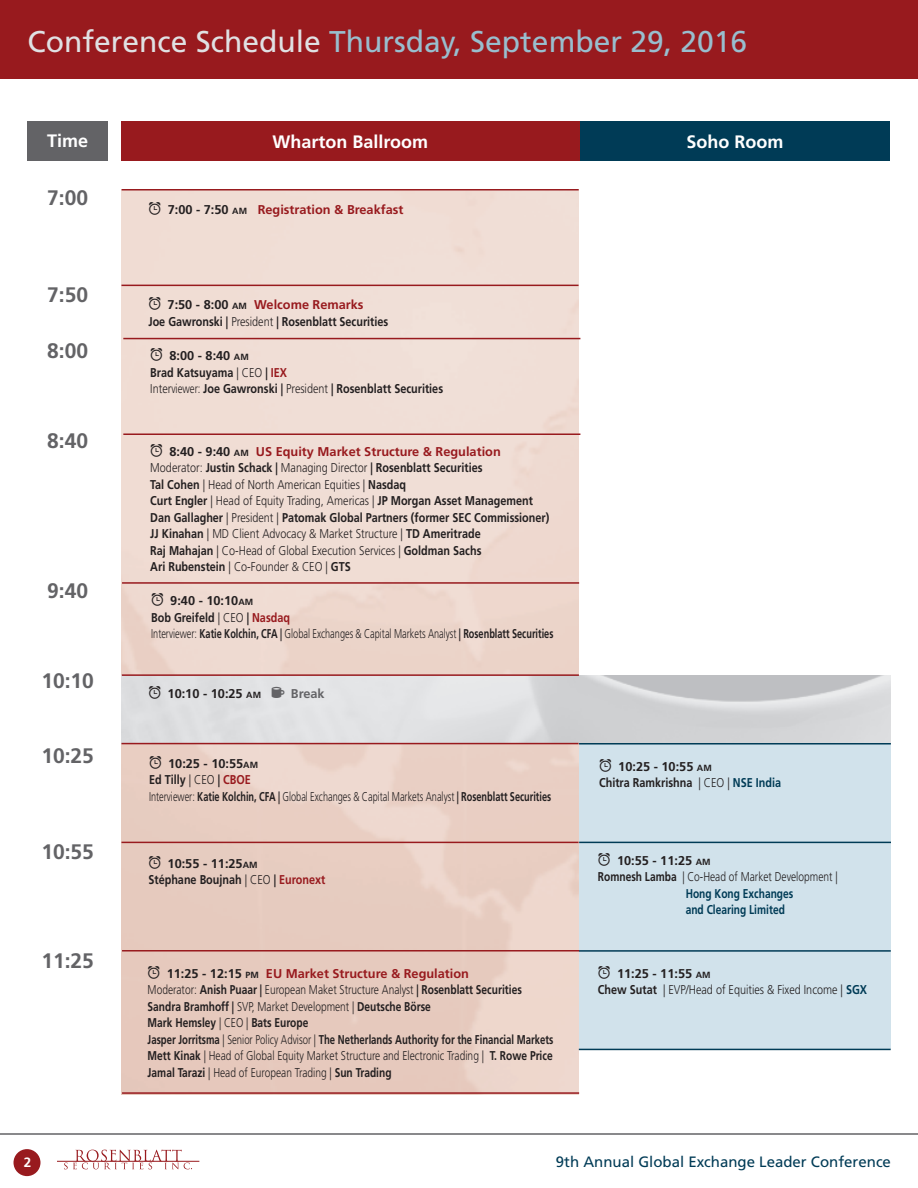
<style>
.page{position:relative;width:918px;height:1188px;background:#fff}
.page>*{position:absolute;margin:0;border:0;box-sizing:border-box;transform-origin:0 0}
.t1{font:30px "Frutiger";color:#99bece}
.bio_paragrah{font:700 21px "Frutiger";color:#636366}
.t2{font:700 18px "Frutiger";color:#fff}
.t3{font:15px "Frutiger";color:#003b56}
.t4{font:700 13.5px "Frutiger";color:#fff}
.t5{font:700 12.75px "Frutiger";color:#231f20;scale:.85 1}
.t6{font:300 12.75px "Frutiger";color:#231f20;scale:.8 1}
.t7{font:300 12.75px "Frutiger";color:#231f20;scale:.85 1}
.t8{font:300 12.75px "Frutiger";color:#231f20;scale:.72 1}
.t9{font:700 12.75px "Frutiger";color:#981a1e}
.t10{font:700 12.75px "Frutiger";color:#231f20}
.t11{font:700 12.75px "Frutiger";color:#231f20;scale:.75 1}
.t12{font:700 12.75px "Frutiger";color:#231f20;scale:.8 1}
.t13{font:700 12.75px "Frutiger";color:#003b56;scale:.8 1}
.t14{font:700 12.75px "Frutiger";color:#636366}
.s1{color:#e0e1e3}
.s2{color:#231f20}
.s3{font-size:8.85px;color:#231f20}
.s4{font-weight:300}
.s5{font-size:8.85px}
.s6{color:#981a1e}
.s7{font-weight:700}
.s8{color:#003b56}
.s9{font-weight:700;color:#003b56}
</style>
<div class="page">
<div style="left:14px;top:1149px;width:26px;height:27px;background:#981a1e;border-radius:50%"></div>
<svg style="left:64px;top:1150px;width:128px;height:19px"></svg>
<hr style="left:57px;top:1161px;width:142px;height:1px;background:#981a1e">
<hr style="left:0;top:1133px;width:918px;height:2px;background:#636366">
<div style="left:579px;top:744px;width:312px;height:305px;background:#d1e2eb"></div>
<div style="left:0;top:0;width:918px;height:79px;background:#981a1e"></div>
<div style="left:579px;top:122px;width:311px;height:39px;background:#003b56"></div>
<div style="left:27px;top:121px;width:81px;height:39px;background:#636366"></div>
<hr style="left:579px;top:743px;width:312px;height:2px;background:#003b56">
<hr style="left:579px;top:842px;width:312px;height:1px;background:#003b56">
<hr style="left:579px;top:950px;width:312px;height:2px;background:#003b56">
<hr style="left:579px;top:1049px;width:312px;height:1px;background:#003b56">
<div style="left:121px;top:122px;width:459px;height:39px;background:#981a1e"></div>
<hr style="left:121px;top:285px;width:458px;height:1px;background:#981a1e">
<hr style="left:123px;top:338px;width:457px;height:1px;background:#981a1e">
<hr style="left:123px;top:433px;width:457px;height:2px;background:#981a1e">
<hr style="left:122px;top:582px;width:457px;height:2px;background:#981a1e">
<hr style="left:122px;top:674px;width:457px;height:2px;background:#981a1e">
<hr style="left:122px;top:189px;width:457px;height:1px;background:#981a1e">
<hr style="left:121px;top:842px;width:458px;height:1px;background:#981a1e">
<hr style="left:122px;top:950px;width:457px;height:2px;background:#981a1e">
<hr style="left:122px;top:1092px;width:457px;height:2px;background:#981a1e">
<hr style="left:121px;top:743px;width:458px;height:1px;background:#981a1e">
<svg style="left:149px;top:686px;width:11px;height:13px"></svg>
<svg style="left:272px;top:687px;width:13px;height:11px"></svg>
<svg style="left:149px;top:202px;width:12px;height:13px"></svg>
<svg style="left:151px;top:444px;width:11px;height:13px"></svg>
<svg style="left:148px;top:965px;width:12px;height:13px"></svg>
<svg style="left:151px;top:348px;width:11px;height:13px"></svg>
<svg style="left:149px;top:297px;width:11px;height:13px"></svg>
<svg style="left:152px;top:593px;width:11px;height:13px"></svg>
<svg style="left:150px;top:756px;width:11px;height:13px"></svg>
<svg style="left:149px;top:856px;width:11px;height:13px"></svg>
<p class="t1" style="left:27px;top:24px;width:721px"><span class="s1">Conference Schedule</span> Thursday, September 29, 2016</p>
<p class="t2" style="left:47px;top:131px;width:43px">Time</p>
<p class="t2" style="left:687px;top:131px;width:99px">Soho Room</p>
<p class="t2" style="left:272px;top:131px;width:157px">Wharton Ballroom</p>
<p class="bio_paragrah" style="left:47px;top:185px;width:42px">7:00</p>
<p class="bio_paragrah" style="left:47px;top:283px;width:42px">7:50</p>
<p class="bio_paragrah" style="left:47px;top:338px;width:42px">8:00</p>
<p class="bio_paragrah" style="left:47px;top:429px;width:42px">8:40</p>
<p class="bio_paragrah" style="left:47px;top:578px;width:42px">9:40</p>
<p class="bio_paragrah" style="left:41px;top:668px;width:54px">10:10</p>
<p class="bio_paragrah" style="left:41px;top:743px;width:54px">10:25</p>
<p class="bio_paragrah" style="left:41px;top:839px;width:54px">10:55</p>
<p class="bio_paragrah" style="left:41px;top:949px;width:54px">11:25</p>
<p class="t9" style="left:168px;top:203px;width:237px"><span class="s2">7:00 - 7:50</span> <span class="s3">AM</span> Registration &amp; Breakfast</p>
<p class="t9" style="left:168px;top:297px;width:198px"><span class="s2">7:50 - 8:00</span> <span class="s3">AM</span> Welcome Remarks</p>
<p class="t5" style="left:148px;top:314px;width:284px">Joe Gawronski | <span class="s4">President</span> | Rosenblatt Securities</p>
<p class="t10" style="left:169px;top:348px;width:81px">8:00 - 8:40 <span class="s5">AM</span></p>
<p class="t5" style="left:150px;top:365px;width:162px">Brad Katsuyama <span class="s4">| CEO</span> | <span class="s6">IEX</span></p>
<p class="t5" style="left:150px;top:381px;width:346px"><span class="s4">Interviewer:</span> Joe Gawronski | <span class="s4">President</span> | Rosenblatt Securities</p>
<p class="t9" style="left:169px;top:444px;width:333px"><span class="s2">8:40 - 9:40</span> <span class="s3">AM</span> US Equity Market Structure &amp; Regulation</p>
<p class="t5" style="left:150px;top:461px;width:392px"><span class="s4">Moderator:</span> Justin Schack | <span class="s4">Managing Director</span> | Rosenblatt Securities</p>
<p class="t7" style="left:150px;top:477px;width:303px"><span class="s7">Tal Cohen</span> | Head of North American Equities | <span class="s7">Nasdaq</span></p>
<p class="t5" style="left:150px;top:494px;width:452px">Curt Engler <span class="s4">| Head of Equity Trading, Americas |</span> JP Morgan Asset Management</p>
<p class="t5" style="left:150px;top:510px;width:471px">Dan Gallagher <span class="s4">| President |</span> Patomak Global Partners (former SEC Commissioner)</p>
<p class="t7" style="left:150px;top:527px;width:390px"><span class="s7">JJ Kinahan</span> | MD Client Advocacy &amp; Market Structure | <span class="s7">TD Ameritrade</span></p>
<p class="t7" style="left:150px;top:543px;width:391px"><span class="s7">Raj Mahajan</span> | Co-Head of Global Execution Services | <span class="s7">Goldman Sachs</span></p>
<p class="t5" style="left:150px;top:560px;width:237px">Ari Rubenstein <span class="s4">| Co-Founder &amp; CEO |</span> GTS</p>
<p class="t10" style="left:170px;top:593px;width:84px">9:40 - 10:10<span class="s5">AM</span></p>
<p class="t5" style="left:151px;top:610px;width:165px">Bob Greifeld <span class="s4">| CEO</span> | <span class="s6">Nasdaq</span></p>
<p class="t8" style="left:151px;top:627px;width:560px">Interviewer: <span class="s7">Katie Kolchin, CFA |</span> Global Exchanges &amp; Capital Markets Analyst <span class="s7">| Rosenblatt Securities</span></p>
<p class="t10" style="left:168px;top:686px;width:95px">10:10 - 10:25 <span class="s5">AM</span></p>
<p class="t14" style="left:291px;top:686px;width:35px">Break</p>
<p class="t10" style="left:168px;top:756px;width:92px">10:25 - 10:55<span class="s5">AM</span></p>
<p class="t5" style="left:149px;top:773px;width:121px">Ed Tilly <span class="s4">| CEO</span> | <span class="s6">CBOE</span></p>
<p class="t8" style="left:149px;top:789px;width:560px">Interviewer: <span class="s7">Katie Kolchin, CFA |</span> Global Exchanges &amp; Capital Markets Analyst <span class="s7">| Rosenblatt Securities</span></p>
<p class="t10" style="left:168px;top:856px;width:92px">10:55 - 11:25<span class="s5">AM</span></p>
<p class="t5" style="left:148px;top:872px;width:210px">Stéphane Boujnah <span class="s4">| CEO</span> | <span class="s6">Euronext</span></p>
<p class="t9" style="left:167px;top:966px;width:304px"><span class="s2">11:25 - 1</span><span class="s2">2:15</span> <span class="s3">PM</span> EU Market Structure &amp; Regulation</p>
<p class="t6" style="left:148px;top:982px;width:469px">Moderator: <span class="s7">Anish Puaar |</span> European Maket Structure Analyst <span class="s7">| Rosenblatt Securities</span></p>
<p class="t12" style="left:148px;top:999px;width:356px">Sandra Bramhoff | <span class="s4">SVP, Market Development |</span> Deutsche Börse</p>
<p class="t12" style="left:148px;top:1015px;width:202px">Mark Hemsley <span class="s4">| CEO |</span> Bats Europe</p>
<p class="t11" style="left:148px;top:1032px;width:543px">Jasper Jorritsma <span class="s4">| Senior Policy Advisor |</span> The Netherlands Authority for the Financial Markets</p>
<p class="t6" style="left:148px;top:1048px;width:508px"><span class="s7">Mett Kinak</span> | Head of Global Equity Market Structure and Electronic Trading | <span class="s7">T. Rowe Price</span></p>
<p class="t6" style="left:148px;top:1065px;width:306px"><span class="s7">Jamal Tarazi</span> | Head of European Trading | <span class="s7">Sun Trading</span></p>
<p class="t10" style="left:618px;top:759px;width:95px">10:25 - 10:55 <span class="s5">AM</span></p>
<p class="t5" style="left:599px;top:776px;width:215px">Chitra Ramkrishna <span class="s4">| CEO |</span> <span class="s8">NSE India</span></p>
<p class="t10" style="left:617px;top:853px;width:95px">10:55 - 11:25 <span class="s5">AM</span></p>
<p class="t6" style="left:598px;top:870px;width:301px"><span class="s7">Romnesh Lamba</span> | Co-Head of Market Development |</p>
<p class="t13" style="left:686px;top:886px;width:136px">Hong Kong Exchanges</p>
<p class="t13" style="left:686px;top:902px;width:125px">and Clearing Limited</p>
<p class="t10" style="left:617px;top:966px;width:95px">11:25 - 11:55 <span class="s5">AM</span></p>
<p class="t7" style="left:598px;top:982px;width:318px"><span class="s7">Chew Sutat</span> | EVP/Head of Equities &amp; Fixed Income | <span class="s9">SGX</span></p>
<p class="t4" style="left:24px;top:1154px;width:9px">2</p>
<p class="t3" style="left:556px;top:1153px;width:337px">9th Annual Global Exchange Leader Conference</p>
</div>
